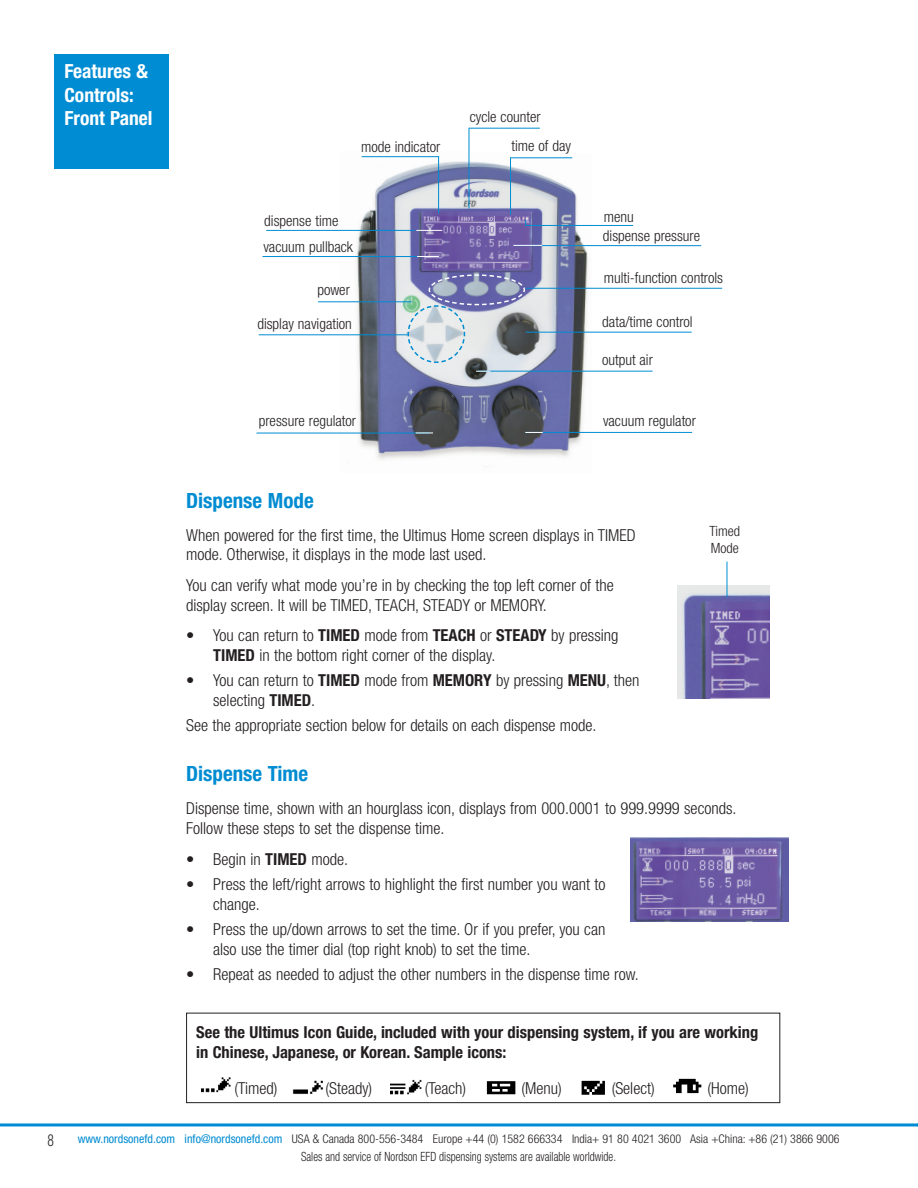
<style>
.page{position:relative;width:918px;height:1188px;background:#fff}
.page>*{position:absolute;margin:0;border:0;box-sizing:border-box;transform-origin:0 0}
.t1{font:700 condensed 21px "Helvetica Neue";color:#008cd2}
.t2{font:700 condensed 19.5px/23.4px "Helvetica Neue";color:#fff}
.t3{font:300 condensed 16.5px/19.8px "Helvetica Neue";color:#231f20}
.t4{font:700 condensed 16.5px/20.9px "Helvetica Neue";color:#231f20}
.t5{font:300 condensed 16.5px "Helvetica Neue";color:#231f20;scale:.82 1}
.t6{font:300 condensed 15px "Helvetica Neue";color:#231f20}
.t7{font:300 condensed 14.1px/17px "Helvetica Neue";color:#231f20}
.t8{font:300 condensed 12.75px "Helvetica Neue";color:#231f20;scale:.88 1}
.t9{font:300 condensed 12px "Helvetica Neue";color:#231f20}
.s1{font-weight:700}
.s2{font-weight:400;color:#008cd2}
</style>
<div class="page">
<img style="left:339px;top:151px;width:252px;height:309px">
<div style="left:54px;top:54px;width:115px;height:115px;background:#008cd2"></div>
<hr style="left:0;top:1123px;width:918px;height:3px;background:#008cd2">
<img style="left:677px;top:585px;width:92px;height:113px">
<img style="left:630px;top:837px;width:159px;height:85px">
<hr style="left:727px;top:562px;width:1px;height:35px;background:#008cd2">
<hr style="left:526px;top:288px;width:196px;height:1px;background:#008cd2">
<hr style="left:266px;top:230px;width:149px;height:1px;background:#008cd2">
<svg style="left:407px;top:274px;width:119px;height:90px"></svg>
<hr style="left:259px;top:334px;width:148px;height:1px;background:#008cd2">
<hr style="left:256px;top:433px;width:174px;height:1px;background:#008cd2">
<hr style="left:525px;top:432px;width:167px;height:1px;background:#008cd2">
<hr style="left:318px;top:301px;width:94px;height:1px;background:#008cd2">
<hr style="left:526px;top:332px;width:166px;height:1px;background:#008cd2">
<hr style="left:478px;top:371px;width:175px;height:1px;background:#008cd2">
<hr style="left:516px;top:245px;width:185px;height:1px;background:#008cd2">
<hr style="left:510px;top:158px;width:1px;height:57px;background:#008cd2">
<hr style="left:510px;top:157px;width:62px;height:1px;background:#008cd2">
<hr style="left:469px;top:128px;width:1px;height:81px;background:#008cd2">
<hr style="left:469px;top:128px;width:71px;height:1px;background:#008cd2">
<hr style="left:362px;top:156px;width:77px;height:1px;background:#008cd2">
<hr style="left:438px;top:157px;width:1px;height:57px;background:#008cd2">
<hr style="left:262px;top:256px;width:161px;height:1px;background:#008cd2">
<svg style="left:476px;top:371px;width:14px;height:1px"></svg>
<svg style="left:525px;top:432px;width:18px;height:1px"></svg>
<svg style="left:416px;top:433px;width:17px;height:1px"></svg>
<svg style="left:513px;top:245px;width:29px;height:1px"></svg>
<svg style="left:416px;top:230px;width:26px;height:1px"></svg>
<svg style="left:417px;top:256px;width:22px;height:1px"></svg>
<svg style="left:525px;top:219px;width:109px;height:7px"></svg>
<img style="left:673px;top:1078px;width:29px;height:16px">
<img style="left:581px;top:1080px;width:24px;height:15px">
<img style="left:486px;top:1081px;width:30px;height:14px">
<img style="left:391px;top:1079px;width:31px;height:16px">
<img style="left:292px;top:1080px;width:32px;height:14px">
<img style="left:201px;top:1077px;width:30px;height:16px">
<div style="left:186px;top:1013px;width:594px;height:90px;border:1px solid #231f20"></div>
<p class="t2" style="left:65px;top:61px;width:90px">Features &amp;<br>Controls:<br>Front Panel</p>
<p class="t6" style="left:470px;top:111px;width:72px">cycle counter</p>
<p class="t6" style="left:361px;top:141px;width:81px">mode indicator</p>
<p class="t6" style="left:511px;top:141px;width:61px">time of day</p>
<p class="t6" style="left:264px;top:215px;width:76px">dispense time</p>
<p class="t6" style="left:263px;top:241px;width:91px">vacuum pullback</p>
<p class="t6" style="left:317px;top:285px;width:34px">power</p>
<p class="t6" style="left:257px;top:319px;width:96px">display navigation</p>
<p class="t6" style="left:604px;top:211px;width:31px">menu</p>
<p class="t6" style="left:603px;top:230px;width:99px">dispense pressure</p>
<p class="t6" style="left:604px;top:273px;width:121px">multi-function controls</p>
<p class="t6" style="left:602px;top:317px;width:92px">data/time control</p>
<p class="t6" style="left:602px;top:354px;width:52px">output air</p>
<p class="t6" style="left:259px;top:416px;width:99px">pressure regulator</p>
<p class="t6" style="left:603px;top:415px;width:94px">vacuum regulator</p>
<p class="t1" style="left:186px;top:493px;width:129px">Dispense Mode</p>
<p class="t3" style="left:186px;top:526px;width:451px">When powered for the first time, the Ultimus Home screen displays in TIMED mode. Otherwise, it displays in the mode last used.</p>
<p class="t3" style="left:186px;top:577px;width:429px">You can verify what mode you’re in by checking the top left corner of the display screen. It will be TIMED, TEACH, STEADY or MEMORY.</p>
<p class="t3" style="left:213px;top:627px;width:407px;text-indent:-27px">• You can return to <span class="s1">TIMED</span> mode from <span class="s1">TEACH</span> or <span class="s1">STEADY</span> by pressing<br><span class="s1">TIMED</span> in the bottom right corner of the display.</p>
<p class="t3" style="left:213px;top:672px;width:428px;text-indent:-27px">• You can return to <span class="s1">TIMED</span> mode from <span class="s1">MEMORY</span> by pressing <span class="s1">MENU</span>, then selecting <span class="s1">TIMED</span>.</p>
<p class="t3" style="left:186px;top:717px;width:412px">See the appropriate section below for details on each dispense mode.</p>
<p class="t1" style="left:186px;top:766px;width:124px">Dispense Time</p>
<p class="t3" style="left:186px;top:800px;width:552px">Dispense time, shown with an hourglass icon, displays from 000.0001 to 999.9999 seconds.<br>Follow these steps to set the dispense time.</p>
<p class="t3" style="left:186px;top:850px;width:163px">• Begin in <span class="s1">TIMED</span> mode.</p>
<p class="t3" style="left:213px;top:875px;width:394px;text-indent:-27px">• Press the left/right arrows to highlight the first number you want to change.</p>
<p class="t3" style="left:213px;top:920px;width:394px;text-indent:-27px">• Press the up/down arrows to set the time. Or if you prefer, you can also use the timer dial (top right knob) to set the time.</p>
<p class="t3" style="left:186px;top:965px;width:454px">• Repeat as needed to adjust the other numbers in the dispense time row.</p>
<p class="t7" style="left:710px;top:523px;width:32px">Timed<br>Mode</p>
<p class="t4" style="left:196px;top:1023px;width:564px">See the Ultimus Icon Guide, included with your dispensing system, if you are working in Chinese, Japanese, or Korean. Sample icons:</p>
<p class="t3" style="left:234px;top:1079px;width:45px">(Timed)</p>
<p class="t3" style="left:326px;top:1079px;width:48px">(Steady)</p>
<p class="t3" style="left:425px;top:1079px;width:43px">(Teach)</p>
<p class="t3" style="left:522px;top:1079px;width:42px">(Menu)</p>
<p class="t3" style="left:612px;top:1079px;width:45px">(Select)</p>
<p class="t3" style="left:708px;top:1079px;width:43px">(Home)</p>
<p class="t5" style="left:48px;top:1134px;width:9px">8</p>
<p class="t9" style="left:78px;top:1134px;width:763px"><span class="s2">www.nordsonefd.com info@nordsonefd.com</span> USA &amp; Canada 800-556-3484 Europe +44 (0) 1582 666334 India+ 91 80 4021 3600 Asia +China: +86 (21) 3866 9006</p>
<p class="t8" style="left:301px;top:1151px;width:359px">Sales and service of Nordson EFD dispensing systems are available worldwide.</p>
</div>
